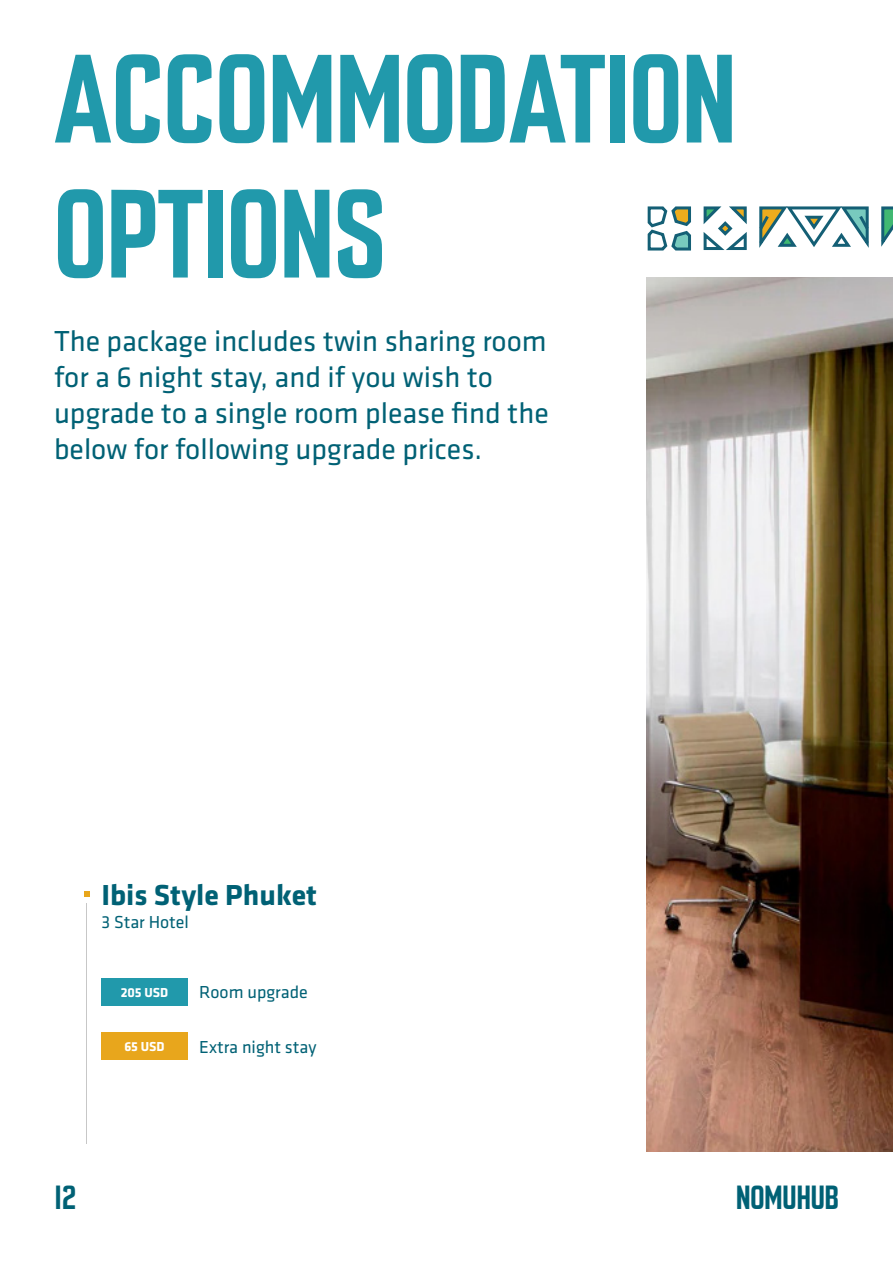
<style>
.page{position:relative;width:893px;height:1263px;background:#fff}
.page>*{position:absolute;margin:0;border:0;box-sizing:border-box;transform-origin:0 0}
.t1{font:500 condensed 112.5px "Enamela W01";color:#2199ab}
.t2{font:30px/36px "Klavika";color:#006175}
.t3{font:700 30px "Klavika";color:#006175}
.t4{font:500 condensed 30px "Enamela W01";color:#006175}
.t5{font:18px "Klavika";color:#006175}
.t6{font:700 13.5px "Klavika";color:#fff}
</style>
<div class="page">
<svg style="left:881px;top:206px;width:12px;height:40px"></svg>
<svg style="left:647px;top:206px;width:44px;height:45px"></svg>
<svg style="left:703px;top:206px;width:44px;height:44px"></svg>
<svg style="left:759px;top:206px;width:110px;height:42px"></svg>
<img style="left:646px;top:278px;width:247px;height:873px">
<div style="left:101px;top:1032px;width:87px;height:27px;background:#e8a61c"></div>
<div style="left:101px;top:978px;width:87px;height:27px;background:#2199ab"></div>
<hr style="left:86px;top:894px;width:1px;height:250px;background:#c7c7c7">
<div style="left:78px;top:884px;width:18px;height:19px;background:#fff"></div>
<svg style="left:84px;top:891px;width:6px;height:5px"></svg>
<p class="t1" style="left:54px;top:23px;width:684px">ACCOMMODATION</p>
<p class="t1" style="left:54px;top:158px;width:333px">OPTIONS</p>
<p class="t2" style="left:54px;top:324px;width:496px">The package includes twin sharing room for a 6 night stay, and if you wish to upgrade to a single room please find the below for following upgrade prices.</p>
<p class="t3" style="left:101px;top:878px;width:217px">Ibis Style Phuket</p>
<p class="t5" style="left:101px;top:912px;width:89px">3 Star Hotel</p>
<p class="t6" style="left:121px;top:985px;width:49px">205 USD</p>
<p class="t6" style="left:124px;top:1039px;width:42px">65 USD</p>
<p class="t5" style="left:199px;top:983px;width:110px">Room upgrade</p>
<p class="t5" style="left:199px;top:1037px;width:119px">Extra night stay</p>
<p class="t4" style="left:54px;top:1177px;width:24px">12</p>
<p class="t4" style="left:736px;top:1177px;width:104px">NOMUHUB</p>
</div>
